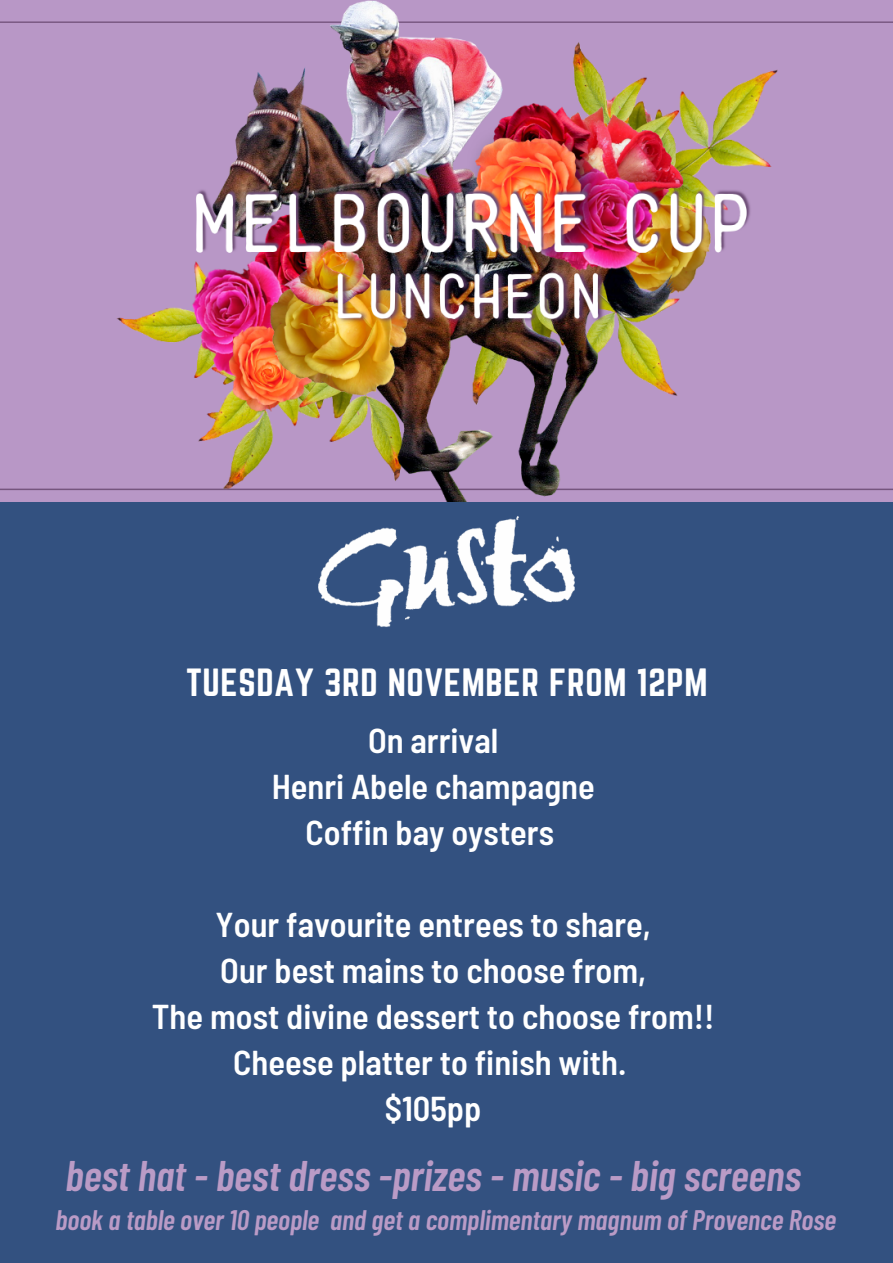
<style>
.page{position:relative;width:893px;height:1263px;background:#335180}
.page>*{position:absolute;margin:0;border:0;box-sizing:border-box;transform-origin:0 0}
.t1{font:italic 600 42.75px "Barlow Condensed";color:#ba9bc6}
.t2{font:34.5px "Norwester";letter-spacing:.02em;color:#fff}
.t3{font:600 semi-condensed 34.42px/46px "Barlow";color:#fff;text-align:center}
.t4{font:italic 600 28.2px "Barlow Condensed";color:#ba9bc6}
</style>
<div class="page">
<img style="left:0;top:0;width:893px;height:501px">
<img style="left:319px;top:516px;width:256px;height:111px">
<p class="t2" style="left:186px;top:666px;width:523px">TUESDAY 3RD NOVEMBER FROM 12PM</p>
<p class="t3" style="left:272px;top:716px;width:324px">On arrival<br>Henri Abele champagne<br>Coffin bay oysters</p>
<p class="t3" style="left:152px;top:900px;width:564px">Your favourite entrees to share,<br>Our best mains to choose from,<br>The most divine dessert to choose from!!<br>Cheese platter to finish with.<br>$105pp</p>
<p class="t1" style="left:66px;top:1148px;width:737px">best hat - best dress -prizes - music - big screens</p>
<p class="t4" style="left:56px;top:1202px;width:782px">book a table over 10 people and get a complimentary magnum of Provence Rose</p>
</div>
